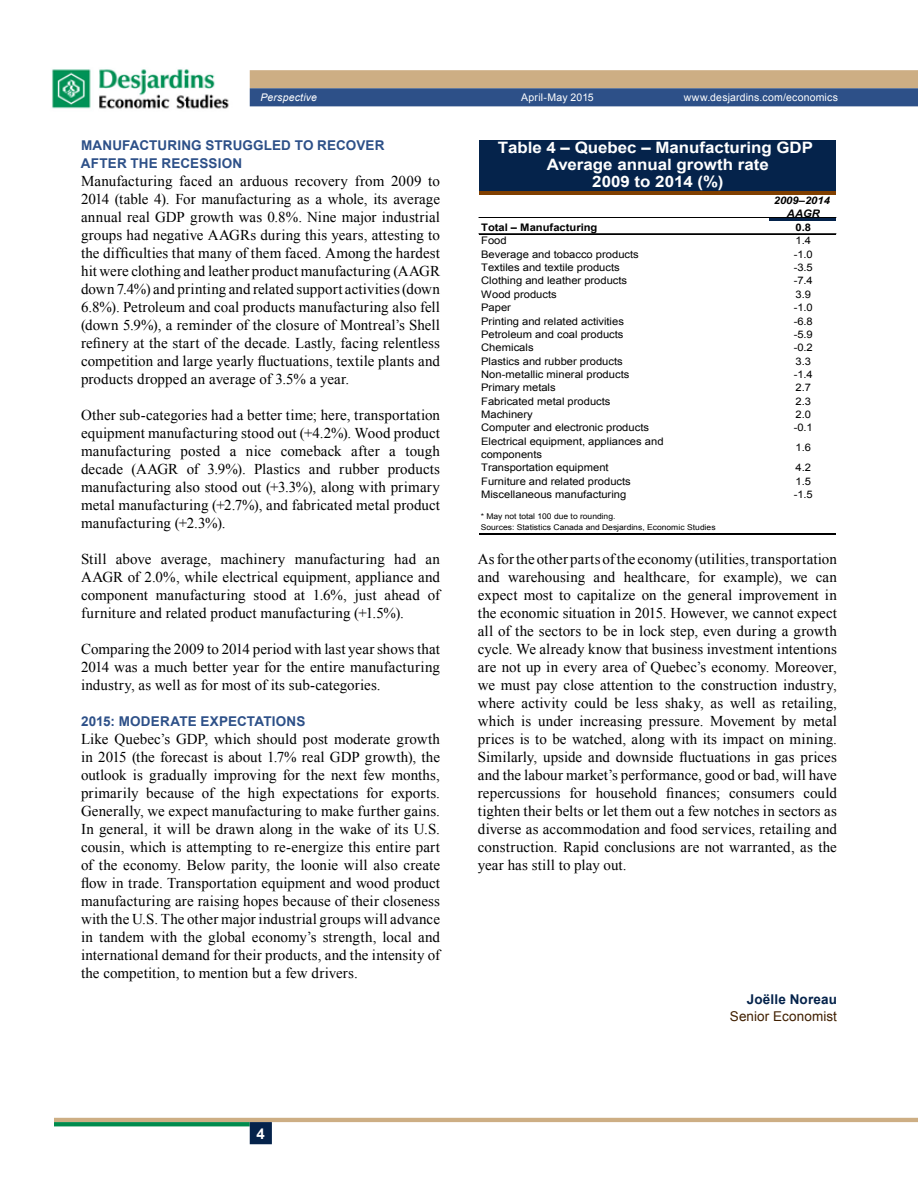
<style>
.page{position:relative;width:918px;height:1188px;background:#fff}
.page>*{position:absolute;margin:0;border:0;box-sizing:border-box;transform-origin:0 0}
.t1{font:700 15.75px/17.1px "Arial";color:#fff;text-align:center;scale:1.08 1}
.t2{font:15px/18px "Times New Roman";letter-spacing:.005em;color:#000;text-align:justify}
.t3{font:700 15px "Arial";color:#fff}
.t4{font:700 13.5px/18px "Arial";letter-spacing:.01em;color:#2d5088}
.t5{font:13.5px "Arial";letter-spacing:.01em;color:#401f00}
.t6{font:700 13.5px "Arial";letter-spacing:.01em;color:#05234b}
.t7{font:10.5px "Arial";letter-spacing:.015em;color:#fff}
.t8{font:italic 10.5px "Arial";letter-spacing:.015em;color:#fff}
.t9{font:10.35px/13px "Arial";color:#000;scale:1.08 1}
.t10{font:700 10.35px "Arial";color:#000;scale:1.08 1}
.t11{font:italic 700 10.35px/13px "Arial";color:#000;text-align:center;scale:1.08 1}
.t12{font:7.95px/10.1px "Arial";letter-spacing:-.005em;color:#000;scale:1.08 1}
</style>
<div class="page">
<svg style="left:250px;top:70px;width:668px;height:36px;background:#7e8087"></svg>
<hr style="left:54px;top:1118px;width:864px;height:4px;background:#cdae84">
<svg style="left:54px;top:1122px;width:196px;height:4px"></svg>
<div style="left:250px;top:1122px;width:22px;height:22px;background:#05234b;border:2px solid #05234b"></div>
<img style="left:52px;top:69px;width:177px;height:40px">
<div style="left:480px;top:140px;width:356px;height:51px;background:#05234b"></div>
<hr style="left:480px;top:191px;width:356px;height:4px;background:#803f00">
<hr style="left:770px;top:218px;width:66px;height:3px;background:#05234b">
<hr style="left:479px;top:217px;width:357px;height:1px;background:#000">
<hr style="left:479px;top:233px;width:357px;height:1px;background:#000">
<hr style="left:479px;top:234px;width:357px;height:1px;background:#000">
<hr style="left:479px;top:533px;width:357px;height:2px;background:#000">
<p class="t8" style="left:261px;top:91px;width:58px">Perspective</p>
<p class="t7" style="left:521px;top:91px;width:74px">April-May 2015</p>
<p class="t7" style="left:684px;top:91px;width:156px">www.desjardins.com/economics</p>
<p class="t4" style="left:81px;top:137px;width:305px">MAN UFACTURING STRUGG LED TO RECOVER<br>AFTER THE RECESSION</p>
<p class="t2" style="left:81px;top:172px;width:361px">Manufacturing faced an arduous recovery from 2009 to 2014 (table 4). For manufacturing as a whole, its average annual real GDP growth was 0.8%. Nine major industrial groups had negative AAGRs during this years, attesting to the difficulties that many of them faced. Among the hardest hit were clothing and leather product manufacturing (AAGR down 7.4%) and printing and related support activities (down 6.8%). Petroleum and coal products manufacturing also fell (down 5.9%), a reminder of the closure of Montreal’s Shell refinery at the start of the decade. Lastly, facing relentless competition and large yearly fluctuations, textile plants and products dropped an average of 3.5% a year.</p>
<p class="t2" style="left:81px;top:406px;width:361px">Other sub-categories had a better time; here, transportation equipment manufacturing stood out (+4.2%). Wood product manufacturing posted a nice comeback after a tough decade (AAGR of 3.9%). Plastics and rubber products manufacturing also stood out (+3.3%), along with primary metal manufacturing (+2.7%), and fabricated metal product manufacturing (+2.3%).</p>
<p class="t2" style="left:81px;top:550px;width:361px">Still above average, machinery manufacturing had an AAGR of 2.0%, while electrical equipment, appliance and component manufacturing stood at 1.6%, just ahead of furniture and related product manufacturing (+1.5%).</p>
<p class="t2" style="left:81px;top:640px;width:361px">Comparing the 2009 to 2014 period with last year shows that 2014 was a much better year for the entire manufacturing industry, as well as for most of its sub-categories.</p>
<p class="t4" style="left:81px;top:713px;width:226px">2015: MODERATE EXPECTATIONS</p>
<p class="t2" style="left:81px;top:730px;width:361px">Like Quebec’s GDP, which should post moderate growth in 2015 (the forecast is about 1.7% real GDP growth), the outlook is gradually improving for the next few months, primarily because of the high expectations for exports.<br>Generally, we expect manufacturing to make further gains.<br>In general, it will be drawn along in the wake of its U.S. cousin, which is attempting to re-energize this entire part of the economy. Below parity, the loonie will also create flow in trade. Transportation equipment and wood product manufacturing are raising hopes because of their closeness with the U.S. The other major industrial groups will advance in tandem with the global economy’s strength, local and international demand for their products, and the intensity of the competition, to mention but a few drivers.</p>
<p class="t1" style="left:498px;top:139px;width:294px">Table 4 – Quebec – Manufacturing GDP<br>Average annual growth rate<br>2009 to 2014 (%)</p>
<p class="t11" style="left:774px;top:194px;width:53px">2009–2014<br>AAGR</p>
<p class="t10" style="left:481px;top:221px;width:109px">Total – Manufacturing</p>
<p class="t10" style="left:795px;top:221px;width:16px">0.8</p>
<p class="t9" style="left:481px;top:234px;width:25px">Food</p>
<p class="t9" style="left:795px;top:234px;width:16px">1.4</p>
<p class="t9" style="left:481px;top:248px;width:147px">Beverage and tobacco products</p>
<p class="t9" style="left:794px;top:248px;width:19px">-1.0</p>
<p class="t9" style="left:481px;top:261px;width:130px">Textiles and textile products</p>
<p class="t9" style="left:794px;top:261px;width:19px">-3.5</p>
<p class="t9" style="left:481px;top:274px;width:137px">Clothing and leather products</p>
<p class="t9" style="left:794px;top:274px;width:19px">-7.4</p>
<p class="t9" style="left:481px;top:288px;width:72px">Wood products</p>
<p class="t9" style="left:795px;top:288px;width:16px">3.9</p>
<p class="t9" style="left:481px;top:301px;width:29px">Paper</p>
<p class="t9" style="left:794px;top:301px;width:19px">-1.0</p>
<p class="t9" style="left:481px;top:314px;width:134px">Printing and related activities</p>
<p class="t9" style="left:794px;top:314px;width:19px">-6.8</p>
<p class="t9" style="left:481px;top:328px;width:133px">Petroleum and coal products</p>
<p class="t9" style="left:794px;top:328px;width:19px">-5.9</p>
<p class="t9" style="left:481px;top:341px;width:50px">Chemicals</p>
<p class="t9" style="left:794px;top:341px;width:19px">-0.2</p>
<p class="t9" style="left:481px;top:355px;width:133px">Plastics and rubber products</p>
<p class="t9" style="left:795px;top:355px;width:16px">3.3</p>
<p class="t9" style="left:481px;top:368px;width:139px">Non-metallic mineral products</p>
<p class="t9" style="left:794px;top:368px;width:19px">-1.4</p>
<p class="t9" style="left:481px;top:381px;width:71px">Primary metals</p>
<p class="t9" style="left:795px;top:381px;width:16px">2.7</p>
<p class="t9" style="left:481px;top:395px;width:121px">Fabricated metal products</p>
<p class="t9" style="left:795px;top:395px;width:16px">2.3</p>
<p class="t9" style="left:481px;top:408px;width:49px">Machinery</p>
<p class="t9" style="left:795px;top:408px;width:16px">2.0</p>
<p class="t9" style="left:481px;top:421px;width:157px">Computer and electronic products</p>
<p class="t9" style="left:794px;top:421px;width:19px">-0.1</p>
<p class="t9" style="left:481px;top:435px;width:170px">Electrical equipment, appliances and components</p>
<p class="t9" style="left:795px;top:441px;width:16px">1.6</p>
<p class="t9" style="left:481px;top:461px;width:120px">Transportation equipment</p>
<p class="t9" style="left:795px;top:461px;width:16px">4.2</p>
<p class="t9" style="left:481px;top:475px;width:140px">Furniture and related products</p>
<p class="t9" style="left:795px;top:475px;width:16px">1.5</p>
<p class="t9" style="left:481px;top:488px;width:136px">Miscellaneous manufacturing</p>
<p class="t9" style="left:794px;top:488px;width:19px">-1.5</p>
<p class="t12" style="left:481px;top:512px;width:219px">* May not total 100 due to rounding.<br>Sources: Statistics Canada and Desjardins, Economic Studies</p>
<p class="t2" style="left:478px;top:550px;width:361px">As for the other parts of the economy (utilities, transportation and warehousing and healthcare, for example), we can expect most to capitalize on the general improvement in the economic situation in 2015. However, we cannot expect all of the sectors to be in lock step, even during a growth cycle. We already know that business investment intentions are not up in every area of Quebec’s economy. Moreover, we must pay close attention to the construction industry, where activity could be less shaky, as well as retailing, which is under increasing pressure. Movement by metal prices is to be watched, along with its impact on mining.<br>Similarly, upside and downside fluctuations in gas prices and the labour market’s performance, good or bad, will have repercussions for household finances; consumers could tighten their belts or let them out a few notches in sectors as diverse as accommodation and food services, retailing and construction. Rapid conclusions are not warranted, as the year has still to play out.</p>
<p class="t6" style="left:747px;top:991px;width:92px">JOËLLE NOREAU</p>
<p class="t5" style="left:730px;top:1007px;width:109px">Senior Economist</p>
<p class="t3" style="left:257px;top:1124px;width:10px">4</p>
</div>
